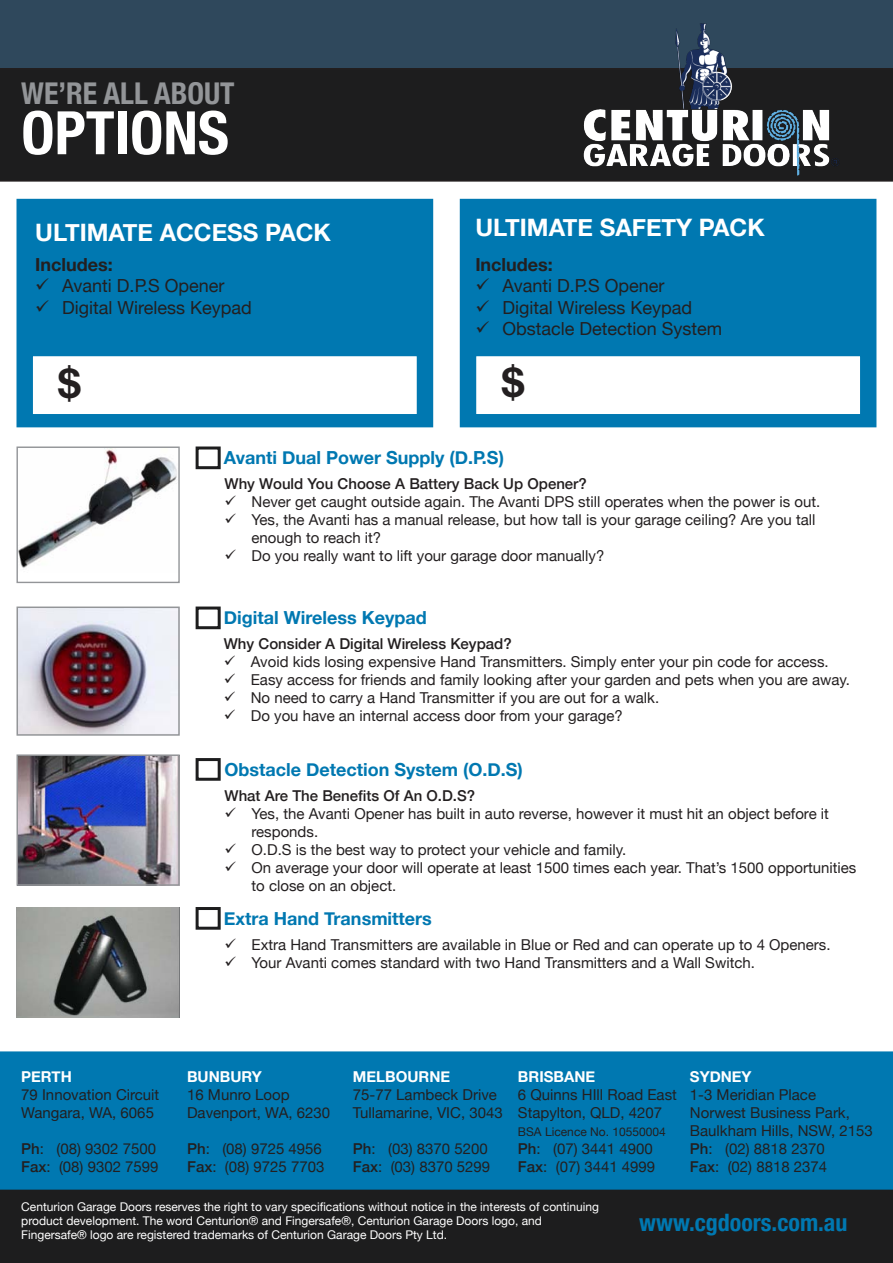
<style>
.page{position:relative;width:893px;height:1263px;background:#fff}
.page>*{position:absolute;margin:0;border:0;box-sizing:border-box;transform-origin:0 0}
.t1{font:700 condensed 60px "Helvetica Neue";color:#fff}
.t2{font:700 40.5px "Helvetica Neue";color:#231f20}
.t3{font:700 condensed 30px "Helvetica Neue";color:#939598}
.t4{font:700 24px "Helvetica Neue";color:#fff}
.t5{font:700 condensed 24px "Helvetica Neue";color:#0078b1}
.t6{font:18px "Helvetica Neue";color:#231f20}
.t7{font:700 18px "Helvetica Neue";color:#0078b1}
.t8{font:700 18px "Helvetica Neue";color:#231f20}
.t9{font:15px/18px "Helvetica Neue";color:#231f20}
.t10{font:500 15px "Helvetica Neue";color:#231f20}
.t11{font:700 15px "Helvetica Neue";color:#fff}
.t12{font:12px/14.4px "Helvetica Neue";color:#fff}
.t13{font:12px "Helvetica Neue";color:#231f20}
.s1{font-weight:500}
</style>
<div class="page">
<div style="left:0;top:0;width:893px;height:68px;background:#2f485c"></div>
<div style="left:0;top:68px;width:893px;height:114px;background:#1d1d1e"></div>
<div style="left:0;top:1187px;width:893px;height:76px;background:#1d1d1e"></div>
<img style="left:532px;top:23px;width:310px;height:159px">
<div style="left:0;top:1051px;width:893px;height:138px;background:#0078b1"></div>
<div style="left:196px;top:446px;width:25px;height:23px;border:3px solid #1d1d1e"></div>
<img style="left:19px;top:448px;width:158px;height:121px">
<div style="left:17px;top:446px;width:163px;height:137px;border:1px solid #939598"></div>
<img style="left:20px;top:609px;width:157px;height:124px">
<div style="left:17px;top:606px;width:163px;height:130px;border:2px solid #939598"></div>
<img style="left:17px;top:907px;width:163px;height:110px">
<img style="left:20px;top:757px;width:157px;height:126px">
<div style="left:17px;top:754px;width:163px;height:132px;border:2px solid #939598"></div>
<div style="left:17px;top:199px;width:416px;height:228px;background:#0078b1"></div>
<div style="left:30px;top:353px;width:390px;height:64px;background:#fff;border:3px solid #0078b1"></div>
<div style="left:460px;top:199px;width:416px;height:228px;background:#0078b1"></div>
<div style="left:473px;top:353px;width:390px;height:64px;background:#fff;border:3px solid #0078b1"></div>
<div style="left:196px;top:606px;width:25px;height:23px;border:3px solid #1d1d1e"></div>
<div style="left:196px;top:758px;width:25px;height:23px;border:3px solid #1d1d1e"></div>
<div style="left:196px;top:907px;width:25px;height:23px;border:3px solid #1d1d1e"></div>
<p class="t3" style="left:21px;top:68px;width:215px">WE’RE ALL ABOUT</p>
<p class="t1" style="left:21px;top:83px;width:209px">OPTIONS</p>
<p class="t4" style="left:35px;top:218px;width:297px">ULTIMATE ACCESS PACK</p>
<p class="t8" style="left:35px;top:253px;width:79px">Includes:</p>
<p class="t6" style="left:35px;top:275px;width:191px">✓ Avanti D.P.S Opener</p>
<p class="t6" style="left:35px;top:297px;width:218px">✓ Digital Wireless Keypad</p>
<p class="t2" style="left:58px;top:359px;width:24px">$</p>
<p class="t4" style="left:475px;top:213px;width:291px">ULTIMATE SAFETY PACK</p>
<p class="t8" style="left:475px;top:253px;width:79px">Includes:</p>
<p class="t6" style="left:475px;top:275px;width:191px">✓ Avanti D.P.S Opener</p>
<p class="t6" style="left:475px;top:297px;width:218px">✓ Digital Wireless Keypad</p>
<p class="t6" style="left:475px;top:318px;width:248px">✓ Obstacle Detection System</p>
<p class="t2" style="left:502px;top:358px;width:24px">$</p>
<p class="t7" style="left:224px;top:446px;width:282px">Avanti Dual Power Supply (D.P.S)</p>
<p class="t10" style="left:225px;top:472px;width:364px">Why Would You Choose A Battery Back Up Opener?</p>
<p class="t9" style="left:225px;top:493px;width:597px">✓ Never get caught outside again. The Avanti DPS still operates when the power is out.</p>
<p class="t9" style="left:252px;top:511px;width:565px;text-indent:-27px">✓ Yes, the Avanti has a manual release, but how tall is your garage ceiling? Are you tall enough to reach it?</p>
<p class="t9" style="left:225px;top:547px;width:381px">✓ Do you really want to lift your garage door manually?</p>
<p class="t7" style="left:224px;top:606px;width:204px">Digital Wireless Keypad</p>
<p class="t10" style="left:224px;top:632px;width:289px">Why Consider A Digital Wireless Keypad?</p>
<p class="t9" style="left:224px;top:653px;width:606px">✓ Avoid kids losing expensive Hand Transmitters. Simply enter your pin code for access.</p>
<p class="t9" style="left:224px;top:671px;width:628px">✓ Easy access for friends and family looking after your garden and pets when you are away.</p>
<p class="t9" style="left:224px;top:689px;width:437px">✓ No need to carry a Hand Transmitter if you are out for a walk.</p>
<p class="t9" style="left:224px;top:707px;width:401px">✓ Do you have an internal access door from your garage?</p>
<p class="t7" style="left:225px;top:758px;width:300px">Obstacle Detection System (O.D.S)</p>
<p class="t10" style="left:225px;top:783px;width:252px">What Are The Benefits Of An O.D.S?</p>
<p class="t9" style="left:252px;top:804px;width:579px;text-indent:-27px">✓ Yes, the Avanti Opener has built in auto reverse, however it must hit an object before it responds.</p>
<p class="t9" style="left:225px;top:840px;width:403px">✓ O.D.S is the best way to protect your vehicle and family.</p>
<p class="t9" style="left:252px;top:858px;width:606px;text-indent:-27px">✓ On average your door will operate at least 1500 times each year. That’s 1500 opportunities to close on an object.</p>
<p class="t7" style="left:224px;top:907px;width:209px">Extra Hand Transmitters</p>
<p class="t9" style="left:225px;top:935px;width:608px">✓ Extra Hand Transmitters are available in Blue or Red and can operate up to 4 Openers.</p>
<p class="t9" style="left:225px;top:953px;width:532px">✓ Your Avanti comes standard with two Hand Transmitters and a Wall Switch.</p>
<p class="t11" style="left:353px;top:1067px;width:99px">MELBOURNE</p>
<p class="t9" style="left:353px;top:1085px;width:145px">75-77 Lambeck Drive</p>
<p class="t9" style="left:353px;top:1103px;width:151px">Tullamarine, VIC, 3043</p>
<p class="t9" style="left:353px;top:1139px;width:136px"><span class="s1">Ph</span>: (03) 8370 5200</p>
<p class="t9" style="left:353px;top:1157px;width:139px"><span class="s1">Fax</span>: (03) 8370 5299</p>
<p class="t11" style="left:518px;top:1067px;width:79px">BRISBANE</p>
<p class="t9" style="left:518px;top:1085px;width:160px">6 Quinns HIll Road East</p>
<p class="t9" style="left:518px;top:1103px;width:146px">Stapylton, QLD, 4207</p>
<p class="t13" style="left:518px;top:1124px;width:149px">BSA Licence No. 10550004</p>
<p class="t9" style="left:518px;top:1139px;width:136px"><span class="s1">Ph</span>: (07) 3441 4900</p>
<p class="t9" style="left:518px;top:1157px;width:139px"><span class="s1">Fax</span>: (07) 3441 4999</p>
<p class="t11" style="left:690px;top:1067px;width:63px">SYDNEY</p>
<p class="t9" style="left:690px;top:1085px;width:128px">1-3 Meridian Place</p>
<p class="t9" style="left:690px;top:1103px;width:184px">Norwest Business Park,<br>Baulkham Hills, NSW, 2153</p>
<p class="t9" style="left:690px;top:1139px;width:136px"><span class="s1">Ph</span>: (02) 8818 2370</p>
<p class="t9" style="left:690px;top:1157px;width:139px"><span class="s1">Fax</span>: (02) 8818 2374</p>
<p class="t11" style="left:21px;top:1067px;width:52px">PERTH</p>
<p class="t9" style="left:21px;top:1085px;width:140px">79 Innovation Circuit</p>
<p class="t9" style="left:21px;top:1103px;width:134px">Wangara, WA, 6065</p>
<p class="t9" style="left:21px;top:1139px;width:136px"><span class="s1">Ph</span>: (08) 9302 7500</p>
<p class="t9" style="left:21px;top:1157px;width:139px"><span class="s1">Fax</span>: (08) 9302 7599</p>
<p class="t12" style="left:21px;top:1199px;width:579px">Centurion Garage Doors reserves the right to vary specifications without notice in the interests of continuing product development. The word Centurion® and Fingersafe®, Centurion Garage Doors logo, and<br>Fingersafe® logo are registered trademarks of Centurion Garage Doors Pty Ltd.</p>
<p class="t11" style="left:187px;top:1067px;width:76px">BUNBURY</p>
<p class="t9" style="left:187px;top:1085px;width:104px">16 Munro Loop</p>
<p class="t9" style="left:187px;top:1103px;width:145px">Davenport, WA, 6230</p>
<p class="t9" style="left:187px;top:1139px;width:136px"><span class="s1">Ph</span>: (08) 9725 4956</p>
<p class="t9" style="left:187px;top:1157px;width:139px"><span class="s1">Fax</span>: (08) 9725 7703</p>
<h3 class="t5" style="left:639px;top:1202px;width:210px">www.cgdoors.com.au</h3>
</div>
